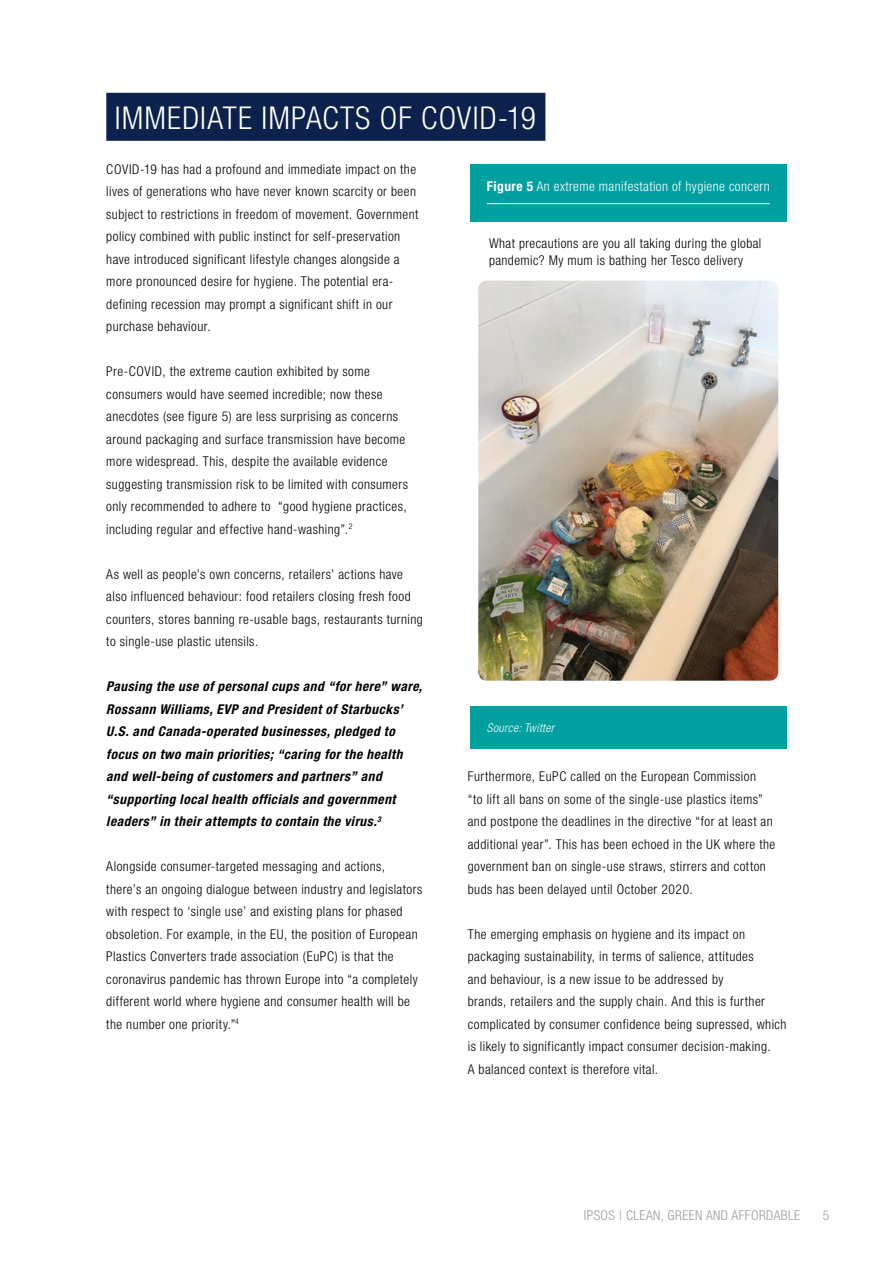
<style>
.page{position:relative;width:893px;height:1263px;background:#fff}
.page>*{position:absolute;margin:0;border:0;box-sizing:border-box;transform-origin:0 0}
.t1{font:300 condensed 31.5px "Helvetica Neue LT Std";letter-spacing:.035em;color:#fff}
.t2{font:300 condensed 13.5px/22.5px "Helvetica Neue LT Std";letter-spacing:.035em;color:#000}
.t3{font:italic 700 condensed 13.5px/22.5px "Helvetica Neue LT Std";letter-spacing:.04em;color:#000}
.t4{font:300 condensed 13.5px "Helvetica Neue LT Std";letter-spacing:.03em;color:#fff}
.t5{font:300 condensed 13.5px "Helvetica Neue LT Std";letter-spacing:.03em;color:#9d9d9c}
.t6{font:italic 300 condensed 12px "Helvetica Neue LT Std";letter-spacing:.03em;color:#fff}
.s1{font-weight:700}
</style>
<div class="page">
<div style="left:106px;top:93px;width:439px;height:48px;background:#0c224c"></div>
<div style="left:470px;top:164px;width:317px;height:58px;background:#009fa0"></div>
<hr style="left:487px;top:203px;width:283px;height:1px;background:#fff">
<div style="left:470px;top:706px;width:317px;height:43px;background:#009fa0"></div>
<img style="left:478px;top:281px;width:300px;height:400px">
<h1 class="t1" style="left:115px;top:100px;width:423px">IMMEDIATE IMPACTS OF COVID-19</h1>
<p class="t2" style="left:106px;top:158px;width:314px">COVID-19 has had a profound and immediate impact on the lives of generations who have never known scarcity or been subject to restrictions in freedom of movement. Government policy combined with public instinct for self-preservation have introduced significant lifestyle changes alongside a more pronounced desire for hygiene. The potential era&shy;defining recession may prompt a significant shift in our purchase behaviour.</p>
<p class="t2" style="left:106px;top:360px;width:303px">Pre-COVID, the extreme caution exhibited by some consumers would have seemed incredible; now these anecdotes (see figure 5) are less surprising as concerns around packaging and surface transmission have become more widespread. This, despite the available evidence suggesting transmission risk to be limited with consumers only recommended to adhere to “good hygiene practices, including regular and effective hand-washing”.<sup>2</sup></p>
<p class="t2" style="left:106px;top:563px;width:318px">As well as people’s own concerns, retailers’ actions have also influenced behaviour: food retailers closing fresh food counters, stores banning re-usable bags, restaurants turning to single-use plastic utensils.</p>
<p class="t3" style="left:106px;top:675px;width:317px">Pausing the use of personal cups and “for here” ware, Rossann Williams, EVP and President of Starbucks’ U.S. and Canada-operated businesses, pledged to focus on two main priorities; “caring for the health and well-being of customers and partners” and “supporting local health officials and government leaders” in their attempts to contain the virus.<sup>3</sup></p>
<p class="t2" style="left:106px;top:855px;width:317px">Alongside consumer-targeted messaging and actions, there’s an ongoing dialogue between industry and legislators with respect to ‘single use’ and existing plans for phased obsoletion. For example, in the EU, the position of European Plastics Converters trade association (EuPC) is that the coronavirus pandemic has thrown Europe into “a completely different world where hygiene and consumer health will be the number one priority.”<sup>4</sup></p>
<p class="t4" style="left:487px;top:178px;width:284px"><span class="s1">Figure 5</span> An extreme manifestation of hygiene concern</p>
<p class="t2" style="left:489px;top:235px;width:274px;line-height:16.5px">What precautions are you all taking during the global pandemic? My mum is bathing her Tesco delivery</p>
<p class="t6" style="left:487px;top:721px;width:69px">Source: Twitter</p>
<p class="t2" style="left:468px;top:765px;width:309px">Furthermore, EuPC called on the European Commission<br>“to lift all bans on some of the single-use plastics items” and postpone the deadlines in the directive “for at least an additional year”. This has been echoed in the UK where the government ban on single-use straws, stirrers and cotton buds has been delayed until October 2020.</p>
<p class="t2" style="left:468px;top:923px;width:320px">The emerging emphasis on hygiene and its impact on packaging sustainability, in terms of salience, attitudes<br>and behaviour, is a new issue to be addressed by<br>brands, retailers and the supply chain. And this is further complicated by consumer confidence being supressed, which is likely to significantly impact consumer decision-making.<br>A balanced context is therefore vital.</p>
<p class="t5" style="left:584px;top:1208px;width:218px">IPSOS | CLEAN, GREEN AND AFFORDABLE</p>
<p class="t5" style="left:823px;top:1208px;width:8px">5</p>
</div>
